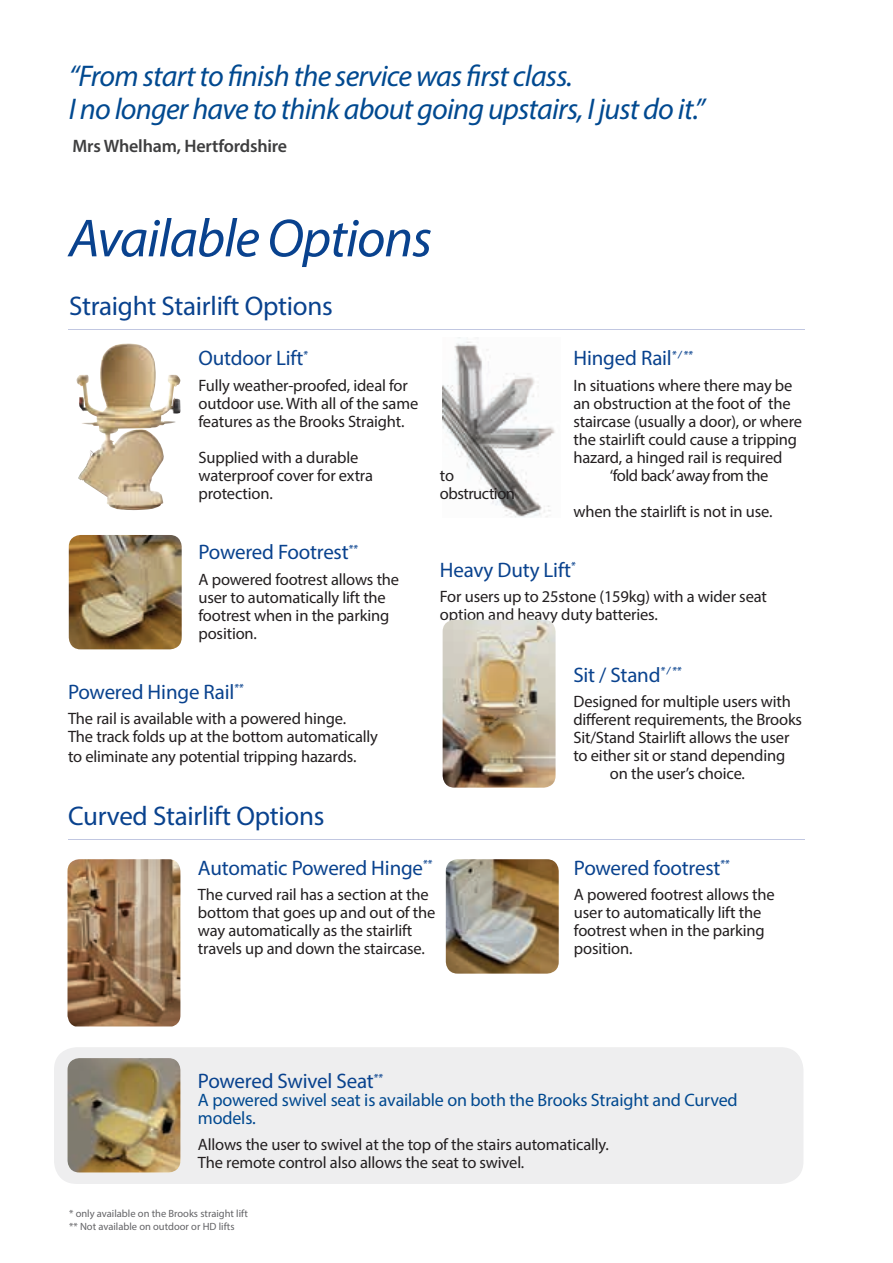
<style>
.page{position:relative;width:893px;height:1263px;background:#fff}
.page>*{position:absolute;margin:0;border:0;box-sizing:border-box;transform-origin:0 0}
.t1{font:italic 54px "Myriad Pro";letter-spacing:-.02em;color:#09428e}
.t2{font:italic 30px/33px "Myriad Pro";letter-spacing:-.025em;color:#014990}
.t3{font:27px "Myriad Pro";letter-spacing:-.01em;color:#09428e}
.t4{font:21px "Myriad Pro";letter-spacing:-.01em;color:#09428e}
.t5{font:18px/18px "Myriad Pro";letter-spacing:-.01em;color:#014990}
.t6{font:600 18px "Myriad Pro";letter-spacing:-.01em;color:#3e3e3f}
.t7{font:16.5px/18px "Myriad Pro";letter-spacing:-.01em;color:#231f20}
.t8{font:16.5px "Myriad Pro";letter-spacing:-.03em;color:#231f20}
.t9{font:10.5px/13.5px "Myriad Pro";color:#636366}
</style>
<div class="page">
<img style="left:77px;top:344px;width:44px;height:118px">
<img style="left:443px;top:337px;width:112px;height:180px">
<img style="left:69px;top:535px;width:113px;height:114px">
<img style="left:446px;top:859px;width:113px;height:115px">
<img style="left:68px;top:859px;width:112px;height:167px">
<img style="left:443px;top:620px;width:113px;height:168px">
<div style="left:54px;top:1047px;width:749px;height:137px;background:#eeeeef;border-radius:23px"></div>
<hr style="left:68px;top:329px;width:737px;height:1px;background:#c1c7e1">
<hr style="left:68px;top:839px;width:737px;height:1px;background:#c1c7e1">
<img style="left:68px;top:1058px;width:112px;height:114px">
<h2 class="t2" style="left:69px;top:59px;width:638px">“From start to finish the service was first class.<br>I no longer have to think about going upstairs, I just do it.”</h2>
<p class="t6" style="left:72px;top:135px;width:216px">Mrs Whelham, Hertfordshire</p>
<h1 class="t1" style="left:69px;top:205px;width:365px">Available Options</h1>
<h3 class="t3" style="left:69px;top:289px;width:265px">Straight Stairlift Options</h3>
<p class="t4" style="left:199px;top:345px;width:111px">Outdoor Lift<sup>*</sup></p>
<p class="t7" style="left:199px;top:376px;width:221px">Fully weather-proofed, ideal for outdoor use. With all of the same features as the Brooks Straight.</p>
<p class="t7" style="left:199px;top:448px;width:176px">Supplied with a durable waterproof cover for extra protection.</p>
<p class="t4" style="left:199px;top:539px;width:161px">Powered Footrest<sup>**</sup></p>
<p class="t7" style="left:199px;top:570px;width:202px">A powered footrest allows the user to automatically lift the footrest when in the parking position.</p>
<p class="t4" style="left:68px;top:679px;width:177px">Powered Hinge Rail<sup>**</sup></p>
<p class="t7" style="left:68px;top:710px;width:311px">The rail is available with a powered hinge.<br>The track folds up at the bottom automatically</p>
<p class="t7" style="left:68px;top:747px;width:290px">to eliminate any potential tripping hazards.</p>
<h3 class="t3" style="left:68px;top:799px;width:258px">Curved Stairlift Options</h3>
<p class="t4" style="left:573px;top:345px;width:121px">Hinged Rail<sup>*</sup> <sup>/</sup> <sup>**</sup></p>
<p class="t7" style="left:573px;top:376px;width:230px">In situations where there may be an obstruction at the foot of the staircase (usually a door), or where the stairlift could cause a tripping hazard, a hinged rail is required</p>
<p class="t7" style="left:440px;top:466px;width:16px">to</p>
<p class="t8" style="left:610px;top:465px;width:160px">‘fold back’ away from the</p>
<p class="t8" style="left:440px;top:483px;width:77px">obstruction</p>
<p class="t7" style="left:573px;top:502px;width:201px">when the stairlift is not in use.</p>
<p class="t4" style="left:440px;top:557px;width:137px">Heavy Duty Lift<sup>*</sup></p>
<p class="t7" style="left:440px;top:587px;width:328px">For users up to 25stone (159kg) with a wider seat option and heavy duty batteries.</p>
<p class="t4" style="left:573px;top:662px;width:109px">Sit / Stand<sup>*</sup> <sup>/</sup> <sup>**</sup></p>
<p class="t7" style="left:573px;top:692px;width:219px">Designed for multiple users with</p>
<p class="t7" style="left:573px;top:710px;width:230px">different requirements, the Brooks</p>
<p class="t7" style="left:573px;top:728px;width:217px">Sit/Stand Stairlift allows the user</p>
<p class="t7" style="left:573px;top:746px;width:213px">to either sit or stand depending</p>
<p class="t7" style="left:610px;top:764px;width:137px">on the user’s choice.</p>
<p class="t4" style="left:198px;top:855px;width:236px">Automatic Powered Hinge<sup>**</sup></p>
<p class="t7" style="left:198px;top:886px;width:239px">The curved rail has a section at the bottom that goes up and out of the way automatically as the stairlift travels up and down the staircase.</p>
<p class="t4" style="left:574px;top:855px;width:157px">Powered footrest<sup>**</sup></p>
<p class="t7" style="left:574px;top:886px;width:202px">A powered footrest allows the user to automatically lift the footrest when in the parking position.</p>
<p class="t4" style="left:198px;top:1068px;width:186px">Powered Swivel Seat<sup>**</sup></p>
<p class="t5" style="left:198px;top:1091px;width:541px">A powered swivel seat is available on both the Brooks Straight and Curved models.</p>
<p class="t7" style="left:198px;top:1135px;width:412px">Allows the user to swivel at the top of the stairs automatically.<br>The remote control also allows the seat to swivel.</p>
<p class="t9" style="left:69px;top:1206px;width:180px">* only available on the Brooks straight lift ** Not available on outdoor or HD lifts</p>
</div>
